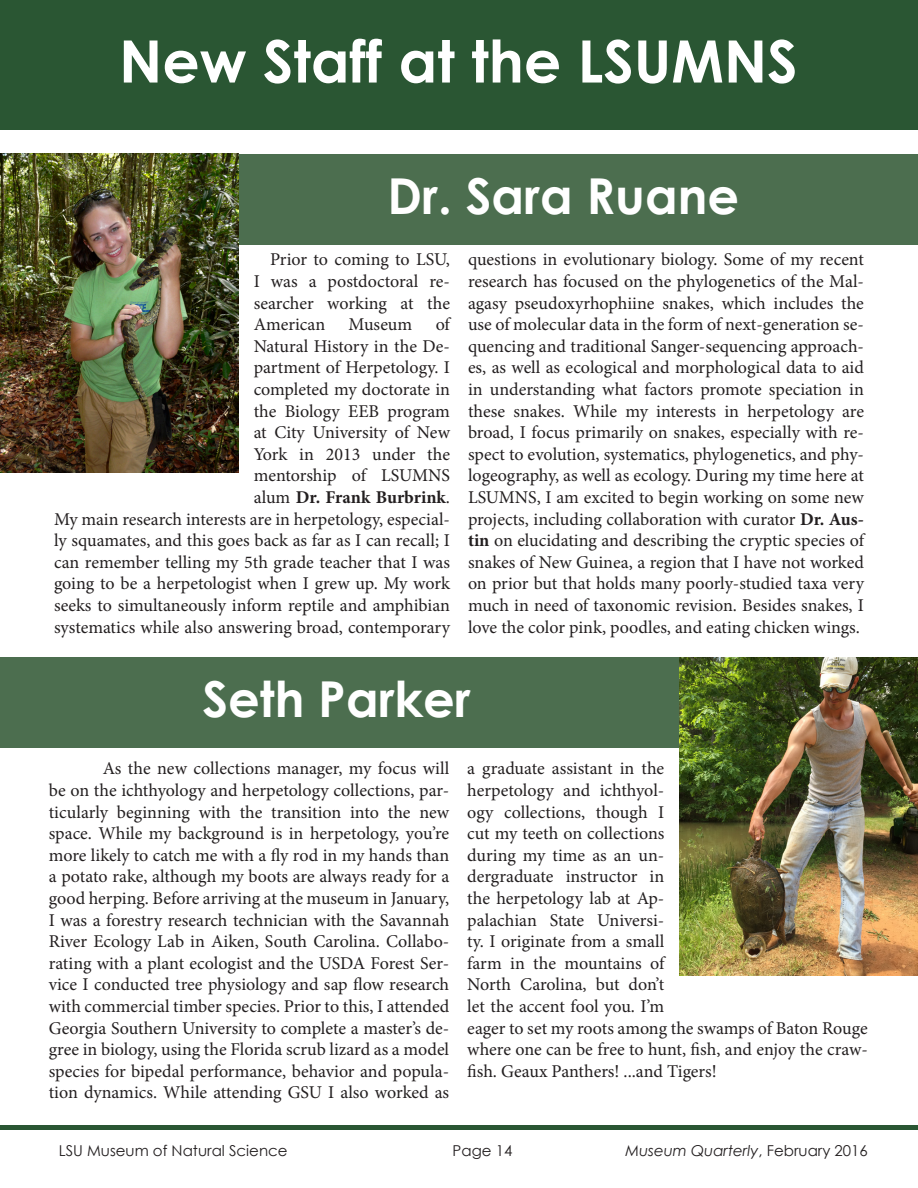
<style>
.page{position:relative;width:918px;height:1188px;background:#fff}
.page>*{position:absolute;margin:0;border:0;box-sizing:border-box;transform-origin:0 0}
.t1{font:700 58.5px "Century Gothic";color:#fff}
.t2{font:700 49.5px "Century Gothic";color:#fff}
.t3{font:18px/21.6px "Minion Pro";color:#231f20;text-align:justify}
.t4{font:15px "Century Gothic";color:#231f20}
.t5{font:italic 15px "Century Gothic";color:#231f20}
.s1{font-weight:700}
.s2{font-style:normal}
</style>
<div class="page">
<div style="left:0;top:657px;width:916px;height:90px;background:#4c6e4f"></div>
<div style="left:0;top:0;width:918px;height:130px;background:#2a5633"></div>
<div style="left:1px;top:1125px;width:917px;height:5px;background:#2a5633"></div>
<img style="left:679px;top:657px;width:239px;height:319px">
<div style="left:0;top:154px;width:918px;height:90px;background:#4c6e4f"></div>
<img style="left:0;top:154px;width:239px;height:318px">
<p class="t1" style="left:119px;top:25px;width:680px">New Staff at the LSUMNS</p>
<p class="t2" style="left:388px;top:165px;width:353px">Dr. Sara Ruane</p>
<p class="t3" style="left:254px;top:249px;width:198px;text-indent:16px">Prior to coming to LSU, I was a postdoctoral re&shy;searcher working at the American</p>
<p class="t3" style="left:54px;top:314px;width:398px;text-align:right">of<br>Natural History in the De-<br>partment of Herpetology. I<br>completed my doctorate in<br>the Biology EEB program<br>at City University of New<br>York in 2013 under the<br>mentorship of LSUMNS<br>alum <span class="s1">Dr. Frank Burbrink</span>.<br>My main research interests are in herpetology, especial&shy;ly squamates, and this goes back as far as I can recall; I can remember telling my 5th grade teacher that I was going to be a herpetologist when I grew up. My work seeks to simultaneously inform reptile and amphibian systematics while also answering broad, contemporary</p>
<p class="t3" style="left:349px;top:314px;width:65px">Museum</p>
<p class="t3" style="left:468px;top:249px;width:398px">questions in evolutionary biology. Some of my recent research has focused on the phylogenetics of the Mal&shy;agasy pseudoxyrhophiine snakes, which includes the use of molecular data in the form of next-generation se&shy;quencing and traditional Sanger-sequencing approach&shy;es, as well as ecological and morphological data to aid in understanding what factors promote speciation in these snakes. While my interests in herpetology are broad, I focus primarily on snakes, especially with re&shy;spect to evolution, systematics, phylogenetics, and phy&shy;logeography, as well as ecology. During my time here at LSUMNS, I am excited to begin working on some new projects, including collaboration with curator <span class="s1">Dr. Aus&shy;tin</span> on elucidating and describing the cryptic species of snakes of New Guinea, a region that I have not worked on prior but that holds many poorly-studied taxa very much in need of taxonomic revision. Besides snakes, I love the color pink, poodles, and eating chicken wings.</p>
<p class="t2" style="left:202px;top:668px;width:270px">Seth Parker</p>
<p class="t3" style="left:49px;top:758px;width:402px;text-indent:54px">As the new collections manager, my focus will be on the ichthyology and herpetology collections, par&shy;ticularly beginning with the transition into the new space. While my background is in herpetology, you’re more likely to catch me with a fly rod in my hands than a potato rake, although my boots are always ready for a good herping. Before arriving at the museum in January, I was a forestry research technician with the Savannah River Ecology Lab in Aiken, South Carolina. Collabo&shy;rating with a plant ecologist and the USDA Forest Ser&shy;vice I conducted tree physiology and sap flow research with commercial timber species. Prior to this, I attended Georgia Southern University to complete a master’s de&shy;gree in biology, using the Florida scrub lizard as a model species for bipedal performance, behavior and popula&shy;tion dynamics. While attending GSU I also worked as</p>
<p class="t3" style="left:467px;top:758px;width:402px;text-align:left">a graduate assistant in the<br>herpetology and ichthyol-<br>ogy collections, though I<br>cut my teeth on collections<br>during my time as an un-<br>dergraduate instructor in<br>the herpetology lab at Ap-<br>palachian State Universi-<br>ty. I originate from a small<br>farm in the mountains of<br>North Carolina, but don’t<br>let the accent fool you. I’m<br>eager to set my roots among the swamps of Baton Rouge where one can be free to hunt, fish, and enjoy the craw&shy;fish. Geaux Panthers! ...and Tigers!</p>
<p class="t4" style="left:59px;top:1141px;width:230px">LSU Museum of Natural Science</p>
<p class="t4" style="left:453px;top:1141px;width:61px">Page 14</p>
<p class="t5" style="left:625px;top:1141px;width:244px">Museum Quarterly<span class="s2">, February 2016</span></p>
</div>
